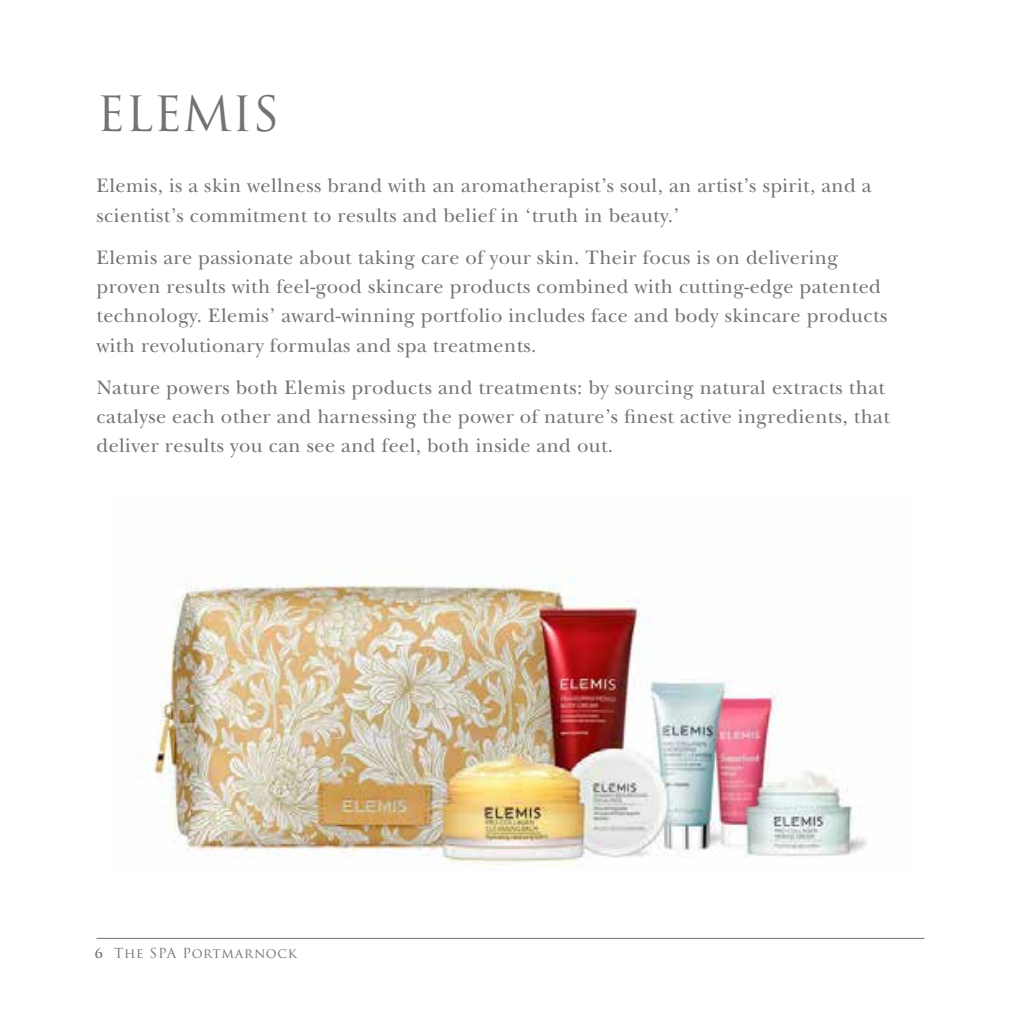
<style>
.page{position:relative;width:1021px;height:1021px;background:#fff}
.page>*{position:absolute;margin:0;border:0;box-sizing:border-box;transform-origin:0 0}
.t1{font:47.25px "Trajan Pro";color:#747274}
.t2{font:20.25px/29.2px "New Baskerville Std";letter-spacing:.02em;color:#747274}
.t3{font:13.5px "Trajan Pro";letter-spacing:.055em;color:#747274}
.s1{font-weight:700}
</style>
<div class="page">
<hr style="left:96px;top:938px;width:828px;height:1px;background:#747274">
<img style="left:147px;top:576px;width:720px;height:289px">
<h1 class="t1" style="left:96px;top:84px;width:184px">ELEMIS</h1>
<p class="t2" style="left:96px;top:171px;width:776px">Elemis, is a skin wellness brand with an aromatherapist’s soul, an artist’s spirit, and a scientist’s commitment to results and belief in ‘truth in beauty.’</p>
<p class="t2" style="left:96px;top:243px;width:792px">Elemis are passionate about taking care of your skin. Their focus is on delivering proven results with feel-good skincare products combined with cutting-edge patented technology. Elemis’ award-winning portfolio includes face and body skincare products with revolutionary formulas and spa treatments.</p>
<p class="t2" style="left:96px;top:372px;width:794px">Nature powers both Elemis products and treatments: by sourcing natural extracts that catalyse each other and harnessing the power of nature’s finest active ingredients, that deliver results you can see and feel, both inside and out.</p>
<p class="t3" style="left:95px;top:944px;width:203px"><span class="s1">6</span> The SPA Portmarnock</p>
</div>
